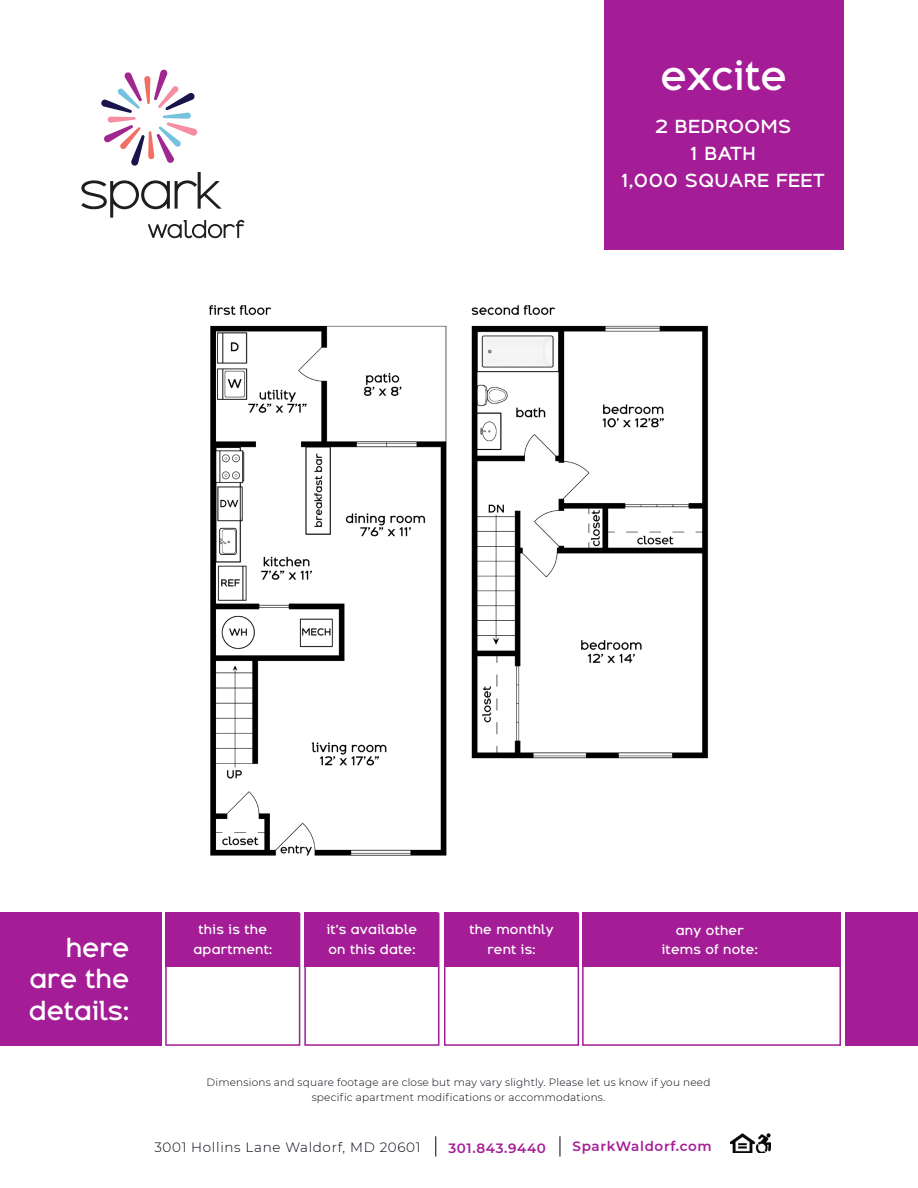
<style>
.page{position:relative;width:918px;height:1188px;background:#fff}
.page>*{position:absolute;margin:0;border:0;box-sizing:border-box;transform-origin:0 0}
.t1{font:500 34.5px "Adequate";color:#fff}
.t2{font:500 22.5px/31.5px "Adequate";color:#fff}
.t3{font:500 16.5px "Adequate";letter-spacing:.03em;color:#fff}
.t4{font:300 13.5px "Montserrat";letter-spacing:.05em;color:#0a020f}
.t5{font:600 13.5px "Montserrat";letter-spacing:.05em;color:#a41d96}
.t6{font:500 11.25px/19.5px "Adequate";letter-spacing:.02em;color:#fff;text-align:center}
.t7{font:300 10.5px/15px "Montserrat";letter-spacing:.02em;color:#0a020f;text-align:center}
</style>
<div class="page">
<svg style="left:435px;top:1136px;width:1px;height:21px"></svg>
<svg style="left:560px;top:1136px;width:1px;height:21px"></svg>
<img style="left:730px;top:1134px;width:41px;height:19px">
<svg style="left:101px;top:69px;width:97px;height:97px"></svg>
<svg style="left:81px;top:172px;width:164px;height:66px"></svg>
<img style="left:23px;top:305px;width:872px;height:615px">
<div style="left:165px;top:913px;width:135px;height:133px;background:#fff;border:2px solid #a41d96"></div>
<div style="left:165px;top:913px;width:134px;height:54px;background:#a41d96"></div>
<div style="left:304px;top:913px;width:135px;height:133px;background:#fff;border:2px solid #a41d96"></div>
<div style="left:304px;top:913px;width:134px;height:54px;background:#a41d96"></div>
<div style="left:444px;top:913px;width:135px;height:133px;background:#fff;border:2px solid #a41d96"></div>
<div style="left:444px;top:913px;width:134px;height:54px;background:#a41d96"></div>
<div style="left:0;top:913px;width:161px;height:133px;background:#a41d96"></div>
<div style="left:846px;top:913px;width:72px;height:133px;background:#a41d96"></div>
<div style="left:582px;top:913px;width:259px;height:133px;background:#fff;border:2px solid #a41d96"></div>
<div style="left:582px;top:913px;width:259px;height:54px;background:#a41d96"></div>
<div style="left:604px;top:0;width:240px;height:250px;background:#a41d96"></div>
<p class="t1" style="left:660px;top:53px;width:128px">excite</p>
<p class="t3" style="left:655px;top:115px;width:138px">2 BEDROOMS</p>
<p class="t3" style="left:691px;top:142px;width:66px">1 BATH</p>
<p class="t3" style="left:622px;top:169px;width:204px">1,000 SQUARE FEET</p>
<p class="t6" style="left:193px;top:920px;width:80px">this is the apartment:</p>
<p class="t6" style="left:327px;top:920px;width:92px;text-align:left">it’s available on this date:</p>
<p class="t6" style="left:469px;top:920px;width:86px">the monthly</p>
<p class="t2" style="left:66px;top:932px;width:65px">here</p>
<p class="t6" style="left:487px;top:940px;width:50px">rent is:</p>
<p class="t2" style="left:29px;top:964px;width:102px">are the details:</p>
<p class="t6" style="left:662px;top:920px;width:98px">any other items of note:</p>
<p class="t7" style="left:207px;top:1074px;width:505px">Dimensions and square footage are close but may vary slightly. Please let us know if you need specific apartment modifications or accommodations.</p>
<p class="t4" style="left:154px;top:1138px;width:268px">3001 Hollins Lane Waldorf, MD 20601</p>
<p class="t5" style="left:448px;top:1139px;width:99px">301.843.9440</p>
<p class="t5" style="left:573px;top:1136px;width:141px">SparkWaldorf.com</p>
</div>
